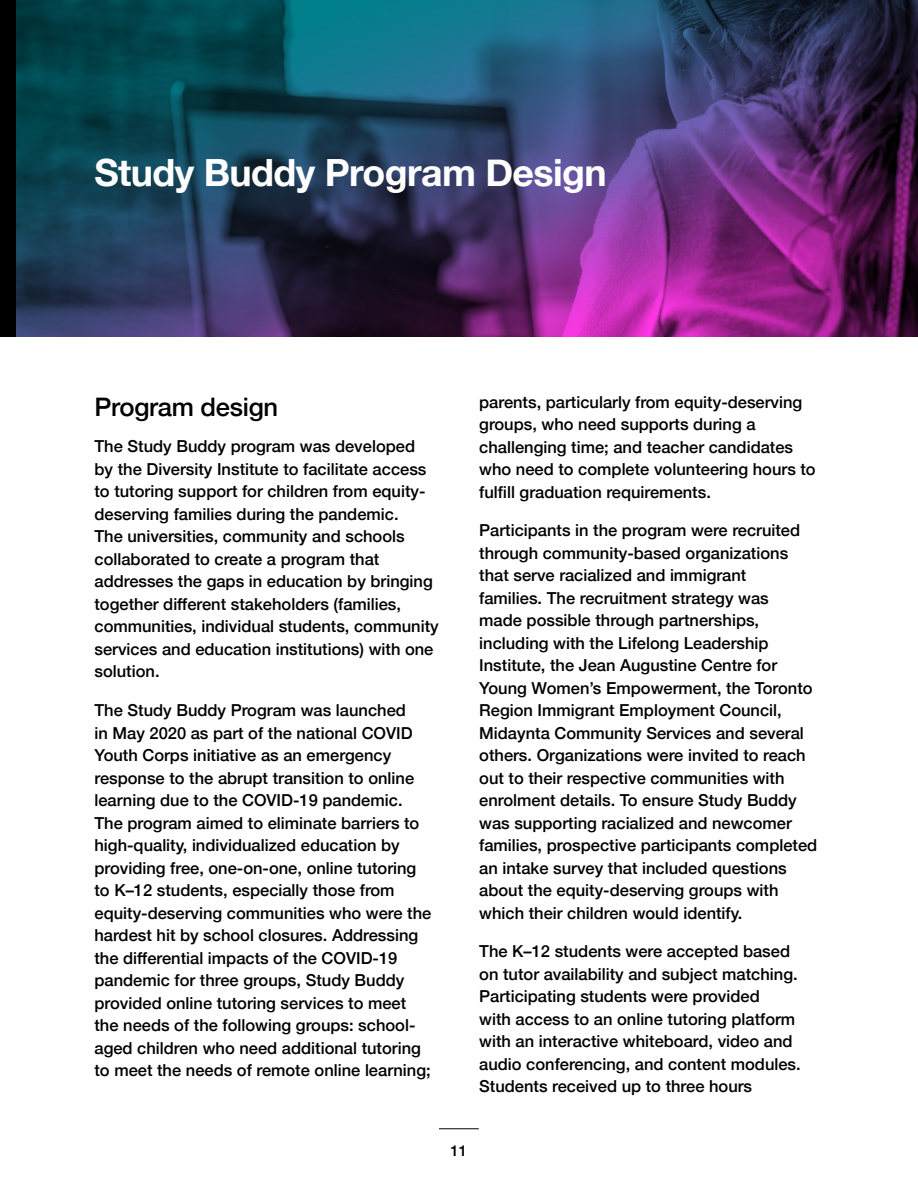
<style>
.page{position:relative;width:918px;height:1188px;background:#fff}
.page>*{position:absolute;margin:0;border:0;box-sizing:border-box;transform-origin:0 0}
.H2-Section_Titles{font:700 37.5px "Helvetica Neue";letter-spacing:-.015em;color:#fff}
.H3-Text_Heading{font:500 25.5px "Helvetica Neue";letter-spacing:-.01em;color:#000}
.Paragraph{font:500 16.5px/22.5px "Helvetica Neue";color:#000}
.t1{font:500 15px "Helvetica Neue";color:#000}
</style>
<div class="page">
<hr style="left:439px;top:1128px;width:40px;height:1px;background:#000">
<img style="left:16px;top:0;width:902px;height:337px">
<div style="left:0;top:0;width:16px;height:337px;background:#000"></div>
<h2 class="H2-Section_Titles" style="left:94px;top:143px;width:514px">Study Buddy Program Design</h2>
<h3 class="H3-Text_Heading" style="left:94px;top:387px;width:185px">Program design</h3>
<p class="Paragraph" style="left:94px;top:434px;width:346px">The Study Buddy program was developed<br>by the Diversity Institute to facilitate access to tutoring support for children from equity&shy;deserving families during the pandemic.<br>The universities, community and schools collaborated to create a program that addresses the gaps in education by bringing together different stakeholders (families, communities, individual students, community services and education institutions) with one solution.</p>
<p class="Paragraph" style="left:94px;top:698px;width:338px">The Study Buddy Program was launched<br>in May 2020 as part of the national COVID Youth Corps initiative as an emergency response to the abrupt transition to online learning due to the COVID-19 pandemic.<br>The program aimed to eliminate barriers to high-quality, individualized education by providing free, one-on-one, online tutoring to K–12 students, especially those from equity-deserving communities who were the hardest hit by school closures. Addressing the differential impacts of the COVID-19 pandemic for three groups, Study Buddy provided online tutoring services to meet the needs of the following groups: school&shy;aged children who need additional tutoring to meet the needs of remote online learning;</p>
<p class="Paragraph" style="left:479px;top:389px;width:338px">parents, particularly from equity-deserving groups, who need supports during a challenging time; and teacher candidates who need to complete volunteering hours to fulfill graduation requirements.</p>
<p class="Paragraph" style="left:479px;top:518px;width:340px">Participants in the program were recruited through community-based organizations that serve racialized and immigrant<br>families. The recruitment strategy was<br>made possible through partnerships, including with the Lifelong Leadership Institute, the Jean Augustine Centre for Young Women’s Empowerment, the Toronto Region Immigrant Employment Council, Midaynta Community Services and several others. Organizations were invited to reach out to their respective communities with enrolment details. To ensure Study Buddy was supporting racialized and newcomer families, prospective participants completed an intake survey that included questions about the equity-deserving groups with which their children would identify.</p>
<p class="Paragraph" style="left:479px;top:939px;width:323px">The K–12 students were accepted based on tutor availability and subject matching.<br>Participating students were provided<br>with access to an online tutoring platform with an interactive whiteboard, video and audio conferencing, and content modules.<br>Students received up to three hours</p>
<p class="t1" style="left:451px;top:1139px;width:18px">11</p>
</div>
